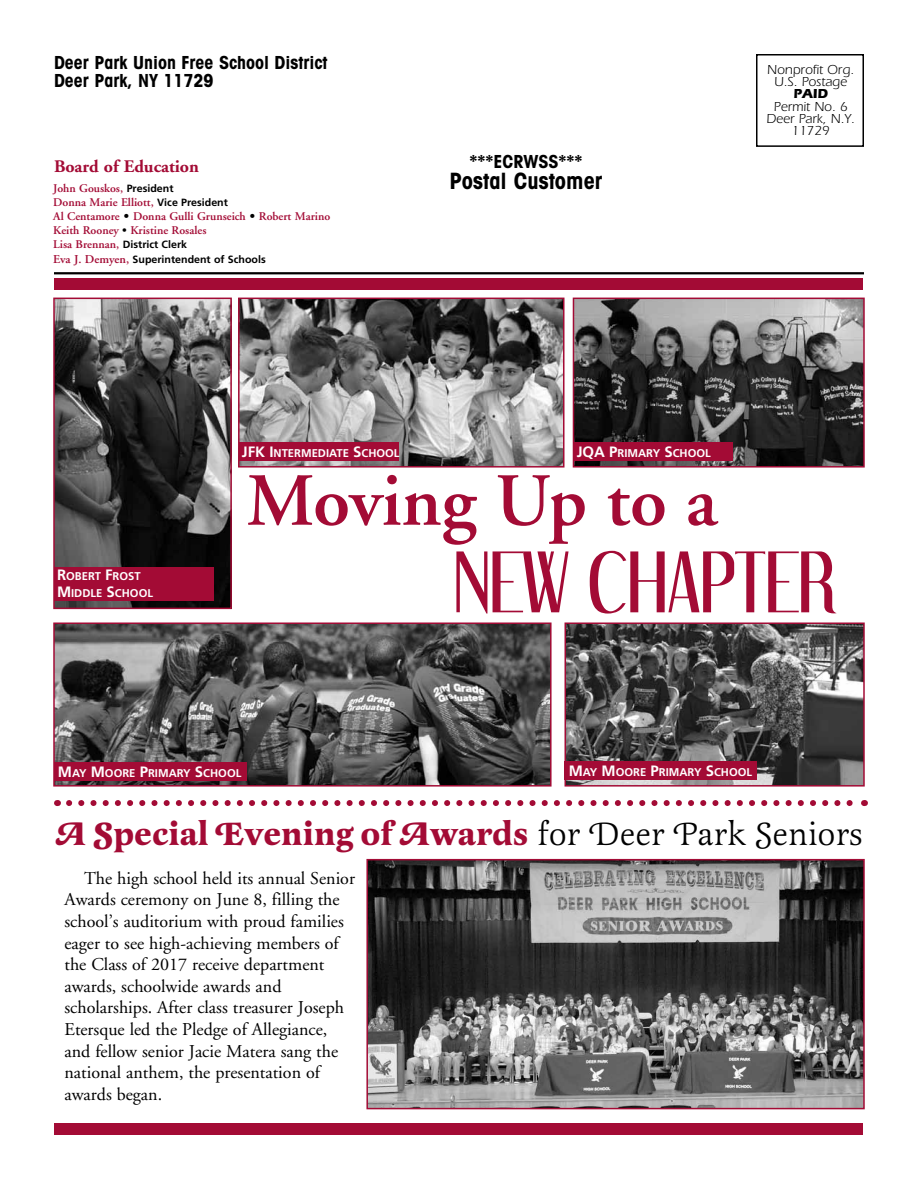
<style>
.page{position:relative;width:918px;height:1188px;background:#fff}
.page>*{position:absolute;margin:0;border:0;box-sizing:border-box;transform-origin:0 0}
.t1{font:600 74.7px "Adobe Garamond";color:#a30b35}
.t2{font:72px "Dream Orphans";color:#a30b35}
.t3{font:700 33.45px "Latienne Swash T";color:#a30b35}
.t4{font:700 condensed 22.5px "Avant Garde";color:#000}
.t5{font:18px/21.6px "Adobe Garamond";color:#000}
.t6{font:700 condensed 18px/18.3px "Avant Garde";color:#000}
.t7{font:700 17.55px "Adobe Garamond";color:#a30b35}
.t8{font:13.5px/12.3px "Itc Eras";color:#000;text-align:center}
.t9{font:700 13.5px "Itc Eras";color:#000}
.t10{font:600 11.7px/14.1px "Adobe Garamond";color:#a30b35}
.t11{font:700 11.25px/16.5px "Frutiger";color:#fff}
.t12{font:700 10.5px/14.4px "Frutiger";color:#000}
.s1{font-family:"Frutiger";font-weight:700;font-size:10.5px;color:#000}
.s2{font-family:"Frutiger";font-weight:700;color:#000}
.s3{color:#000}
.s4{font-family:"Adobe Garamond";font-weight:600;font-size:11.7px;color:#a30b35}
.s5{font-family:"Adobe Garamond";font-weight:600;font-size:12px;color:#a30b35}
.s6{font-size:15px}
.s7{font-weight:400;color:#000}
</style>
<div class="page">
<div style="left:756px;top:54px;width:108px;height:93px;border:2px solid #000"></div>
<hr style="left:54px;top:272px;width:810px;height:2px;background:#000">
<div style="left:55px;top:1123px;width:808px;height:12px;background:#a30b35"></div>
<div style="left:55px;top:279px;width:808px;height:11px;background:#a30b35"></div>
<img style="left:369px;top:862px;width:493px;height:244px">
<div style="left:366px;top:859px;width:499px;height:250px;border:2px solid #a30b35"></div>
<img style="left:241px;top:301px;width:321px;height:164px">
<div style="left:238px;top:298px;width:327px;height:170px;border:2px solid #a30b35"></div>
<img style="left:56px;top:301px;width:173px;height:305px">
<div style="left:53px;top:298px;width:179px;height:311px;border:2px solid #a30b35"></div>
<img style="left:576px;top:301px;width:286px;height:164px">
<div style="left:573px;top:298px;width:292px;height:170px;border:2px solid #a30b35"></div>
<img style="left:56px;top:625px;width:493px;height:159px">
<div style="left:53px;top:622px;width:499px;height:165px;border:2px solid #a30b35"></div>
<img style="left:568px;top:625px;width:294px;height:159px">
<div style="left:565px;top:622px;width:300px;height:165px;border:2px solid #a30b35"></div>
<svg style="left:69px;top:800px;width:784px;height:6px"></svg>
<div style="left:54px;top:567px;width:160px;height:33px;background:#a30b35"></div>
<div style="left:239px;top:442px;width:160px;height:18px;background:#a30b35"></div>
<div style="left:573px;top:442px;width:160px;height:18px;background:#a30b35"></div>
<div style="left:565px;top:762px;width:192px;height:18px;background:#a30b35"></div>
<div style="left:54px;top:762px;width:192px;height:19px;background:#a30b35"></div>
<p class="t6" style="left:54px;top:53px;width:275px">Deer Park Union Free School District<br>Deer Park, NY 11729</p>
<p class="t7" style="left:54px;top:156px;width:147px">Board of Education</p>
<p class="t10" style="left:53px;top:181px;width:279px">John Gouskos, <span class="s1">President<br></span>Donna Marie Elliott, <span class="s1">Vice President<br></span>Al Centamore <span class="s2">•</span> Donna Gulli Grunseich <span class="s2">•</span> Robert Marino Keith Rooney <span class="s3">•</span> Kristine Rosales</p>
<p class="t12" style="left:53px;top:237px;width:214px"><span class="s4">Lisa Brennan,</span> District Clerk<br><span class="s5">Eva J. Demyen,</span> Superintendent of Schools</p>
<p class="t6" style="left:469px;top:152px;width:114px">***ECRWSS***</p>
<p class="t4" style="left:449px;top:166px;width:155px">Postal Customer</p>
<p class="t8" style="left:767px;top:64px;width:88px">Nonprofit Org.<br>U.S. Postage</p>
<p class="t9" style="left:794px;top:86px;width:36px">PAID</p>
<p class="t8" style="left:766px;top:100px;width:90px">Permit No. 6<br>Deer Park, N.Y.<br>11729</p>
<p class="t11" style="left:242px;top:444px;width:159px"><span class="s6">JFK I</span> NTERMEDIATE <span class="s6">S</span>CHOOL</p>
<p class="t11" style="left:577px;top:444px;width:136px"><span class="s6">JQA P</span>RIMARY <span class="s6">S</span>CHOOL</p>
<h1 class="t1" style="left:246px;top:460px;width:473px">Moving Up to a</h1>
<p class="t11" style="left:57px;top:568px;width:98px"><span class="s6">R</span>OBERT <span class="s6">F</span>ROST<br><span class="s6">M</span> IDDLE <span class="s6">S</span>CHOOL</p>
<h2 class="t2" style="left:454px;top:538px;width:386px">NEW CHAPTER</h2>
<p class="t11" style="left:58px;top:765px;width:185px"><span class="s6">M</span>AY <span class="s6">M</span> OORE <span class="s6">P</span>RIMARY <span class="s6">S</span>CHOOL</p>
<p class="t11" style="left:569px;top:764px;width:185px"><span class="s6">M</span>AY <span class="s6">M</span> OORE <span class="s6">P</span>RIMARY <span class="s6">S</span>CHOOL</p>
<h3 class="t3" style="left:56px;top:813px;width:809px">A Special Evening of Awards <span class="s7">for Deer Park Seniors</span></h3>
<p class="t5" style="left:64px;top:868px;width:292px;text-indent:20px">The high school held its annual Senior Awards ceremony on June 8, filling the school’s auditorium with proud families eager to see high-achieving members of the Class of 2017 receive department awards, schoolwide awards and scholarships. After class treasurer Joseph Etersque led the Pledge of Allegiance, and fellow senior Jacie Matera sang the national anthem, the presentation of awards began.</p>
</div>
